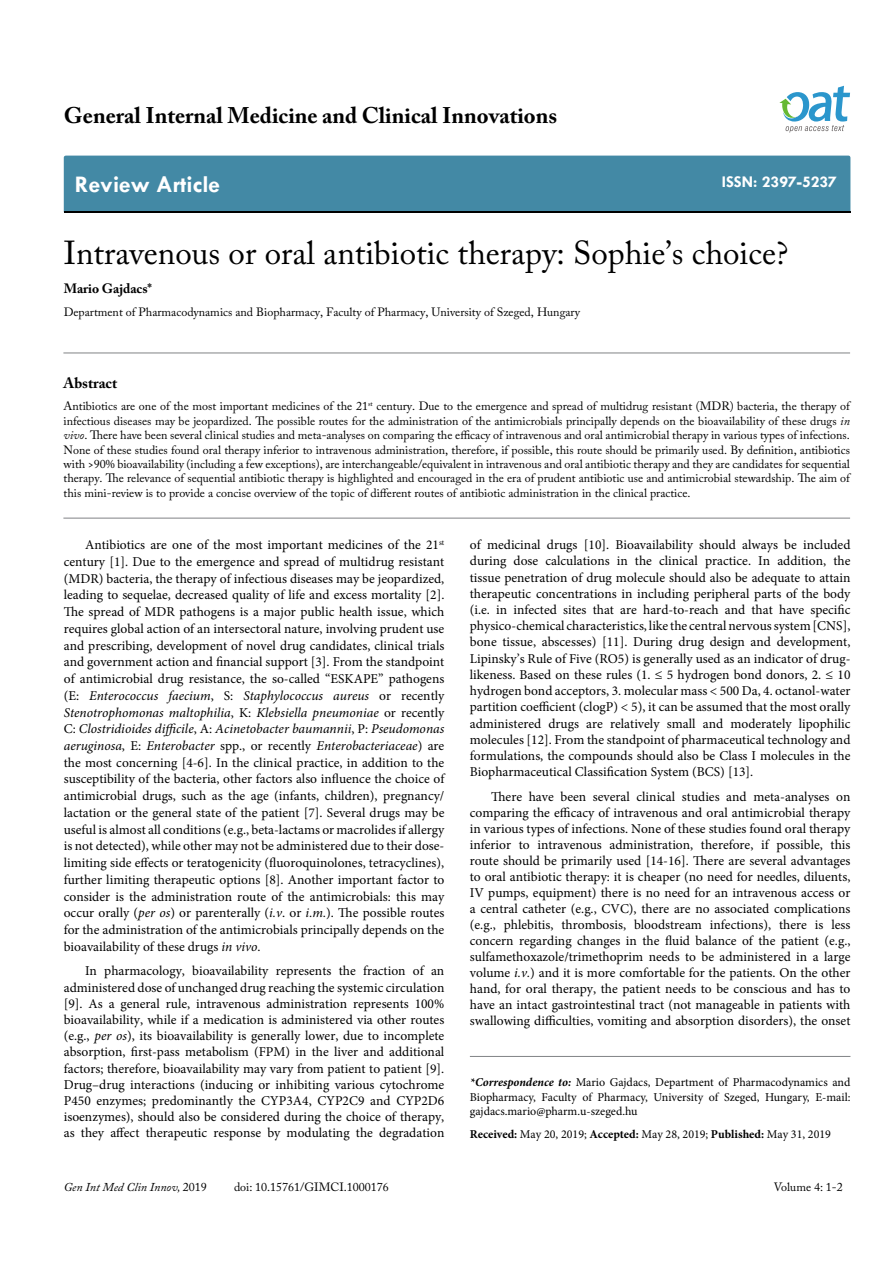
<style>
.page{position:relative;width:893px;height:1263px;background:#fff}
.page>*{position:absolute;margin:0;border:0;box-sizing:border-box;transform-origin:0 0}
.t1{font:33px "Adobe Caslon Pro";color:#000}
.t2{font:700 24px "Tw Cen";color:#fff}
.t3{font:700 22.5px "Adobe Caslon Pro";color:#000}
.t4{font:700 16.5px "Tw Cen";color:#fff}
.t5{font:700 15px "Adobe Caslon Pro";color:#000}
.t6{font:13.5px/16.8px "Minion Pro";color:#000;text-align:justify}
.t7{font:700 13.5px "Adobe Caslon Pro";color:#000}
.t8{font:12px/14.4px "Adobe Caslon Pro";color:#000;text-align:justify}
.t9{font:12px/14.4px "Minion Pro";color:#000;text-align:justify}
.t10{font:italic 12px "Adobe Caslon Pro";color:#000}
.s1{font-style:italic}
.s2{font-weight:700;font-style:italic}
.s3{font-weight:700}
.s4{font-style:normal}
</style>
<div class="page">
<div style="left:64px;top:156px;width:786px;height:56px;background:#4389a5"></div>
<svg style="left:779px;top:86px;width:71px;height:47px"></svg>
<hr style="left:470px;top:1056px;width:380px;height:1px;background:#808285">
<hr style="left:63px;top:353px;width:787px;height:1px;background:#808285">
<hr style="left:63px;top:518px;width:787px;height:1px;background:#808285">
<h3 class="t3" style="left:64px;top:102px;width:495px">General Internal Medicine and Clinical Innovations</h3>
<h2 class="t2" style="left:75px;top:170px;width:147px">Review Article</h2>
<p class="t4" style="left:722px;top:172px;width:117px">ISSN: 2397-5237</p>
<h1 class="t1" style="left:64px;top:233px;width:726px">Intravenous or oral antibiotic therapy: Sophie’s choice?</h1>
<p class="t7" style="left:64px;top:281px;width:90px">Mario Gajdacs*</p>
<p class="t8" style="left:64px;top:304px;width:518px">Department of Pharmacodynamics and Biopharmacy, Faculty of Pharmacy, University of Szeged, Hungary</p>
<p class="t5" style="left:64px;top:374px;width:55px">Abstract</p>
<p class="t8" style="left:64px;top:399px;width:788px">Antibiotics are one of the most important medicines of the 21<sup>st</sup> century. Due to the emergence and spread of multidrug resistant (MDR) bacteria, the therapy of infectious diseases may be jeopardized. The possible routes for the administration of the antimicrobials principally depends on the bioavailability of these drugs <span class="s1">in vivo</span>. There have been several clinical studies and meta-analyses on comparing the efficacy of intravenous and oral antimicrobial therapy in various types of infections.<br>None of these studies found oral therapy inferior to intravenous administration, therefore, if possible, this route should be primarily used. By definition, antibiotics with &gt;90% bioavailability (including a few exceptions), are interchangeable/equivalent in intravenous and oral antibiotic therapy and they are candidates for sequential therapy. The relevance of sequential antibiotic therapy is highlighted and encouraged in the era of prudent antibiotic use and antimicrobial stewardship. The aim of this mini-review is to provide a concise overview of the topic of different routes of antibiotic administration in the clinical practice.</p>
<p class="t6" style="left:64px;top:537px;width:382px;text-indent:21px">Antibiotics are one of the most important medicines of the 21<sup>st </sup>century [1]. Due to the emergence and spread of multidrug resistant (MDR) bacteria, the therapy of infectious diseases may be jeopardized, leading to sequelae, decreased quality of life and excess mortality [2].<br>The spread of MDR pathogens is a major public health issue, which requires global action of an intersectoral nature, involving prudent use and prescribing, development of novel drug candidates, clinical trials and government action and financial support [3]. From the standpoint of antimicrobial drug resistance, the so-called “ESKAPE” pathogens (E: <span class="s1">Enterococcus faecium</span>, S: <span class="s1">Staphylococcus aureus</span> or recently <span class="s1">Stenotrophomonas maltophilia</span>, K: <span class="s1">Klebsiella pneumoniae</span> or recently C: <span class="s1">Clostridioides difficile</span>, A: <span class="s1">Acinetobacter baumannii</span>, P: <span class="s1">Pseudomonas aeruginosa</span>, E: <span class="s1">Enterobacter</span> spp., or recently <span class="s1">Enterobacteriaceae</span>) are the most concerning [4-6]. In the clinical practice, in addition to the susceptibility of the bacteria, other factors also influence the choice of antimicrobial drugs, such as the age (infants, children), pregnancy/ lactation or the general state of the patient [7]. Several drugs may be useful is almost all conditions (e.g., beta-lactams or macrolides if allergy is not detected), while other may not be administered due to their dose&shy;limiting side effects or teratogenicity (fluoroquinolones, tetracyclines), further limiting therapeutic options [8]. Another important factor to consider is the administration route of the antimicrobials: this may occur orally (<span class="s1">per os</span>) or parenterally (<span class="s1">i.v</span>. or <span class="s1">i.m.</span>). The possible routes for the administration of the antimicrobials principally depends on the bioavailability of these drugs <span class="s1">in vivo</span>.</p>
<p class="t6" style="left:64px;top:963px;width:382px;line-height:16.2px;text-indent:21px">In pharmacology, bioavailability represents the fraction of an administered dose of unchanged drug reaching the systemic circulation [9]. As a general rule, intravenous administration represents 100% bioavailability, while if a medication is administered via other routes (e.g., <span class="s1">per os</span>), its bioavailability is generally lower, due to incomplete absorption, first-pass metabolism (FPM) in the liver and additional factors; therefore, bioavailability may vary from patient to patient [9].<br>Drug–drug interactions (inducing or inhibiting various cytochrome P450 enzymes; predominantly the CYP3A4, CYP2C9 and CYP2D6 isoenzymes), should also be considered during the choice of therapy, as they affect therapeutic response by modulating the degradation</p>
<p class="t6" style="left:470px;top:537px;width:382px;line-height:16.2px">of medicinal drugs [10]. Bioavailability should always be included during dose calculations in the clinical practice. In addition, the tissue penetration of drug molecule should also be adequate to attain therapeutic concentrations in including peripheral parts of the body (i.e. in infected sites that are hard-to-reach and that have specific physico-chemical characteristics, like the central nervous system [CNS], bone tissue, abscesses) [11]. During drug design and development, Lipinsky’s Rule of Five (RO5) is generally used as an indicator of drug&shy;likeness. Based on these rules (1. ≤ 5 hydrogen bond donors, 2. ≤ 10 hydrogen bond acceptors, 3. molecular mass &lt; 500 Da, 4. octanol-water partition coefficient (clogP) &lt; 5), it can be assumed that the most orally administered drugs are relatively small and moderately lipophilic molecules [12]. From the standpoint of pharmaceutical technology and formulations, the compounds should also be Class I molecules in the Biopharmaceutical Classification System (BCS) [13].</p>
<p class="t6" style="left:470px;top:788px;width:382px;line-height:16px;text-indent:21px">There have been several clinical studies and meta-analyses on comparing the efficacy of intravenous and oral antimicrobial therapy in various types of infections. None of these studies found oral therapy inferior to intravenous administration, therefore, if possible, this route should be primarily used [14-16]. There are several advantages to oral antibiotic therapy: it is cheaper (no need for needles, diluents, IV pumps, equipment) there is no need for an intravenous access or a central catheter (e.g., CVC), there are no associated complications (e.g., phlebitis, thrombosis, bloodstream infections), there is less concern regarding changes in the fluid balance of the patient (e.g., sulfamethoxazole/trimethoprim needs to be administered in a large volume <span class="s1">i.v.</span>) and it is more comfortable for the patients. On the other hand, for oral therapy, the patient needs to be conscious and has to have an intact gastrointestinal tract (not manageable in patients with swallowing difficulties, vomiting and absorption disorders), the onset</p>
<p class="t9" style="left:470px;top:1075px;width:382px"><span class="s2">*Correspondence to:</span> Mario Gajdacs, Department of Pharmacodynamics and Biopharmacy, Faculty of Pharmacy, University of Szeged, Hungary, E-mail: gajdacs.mario@pharm.u-szeged.hu</p>
<p class="t9" style="left:470px;top:1127px;width:363px"><span class="s3">Received:</span> May 20, 2019; <span class="s3">Accepted:</span> May 28, 2019; <span class="s3">Published:</span> May 31, 2019</p>
<p class="t10" style="left:64px;top:1180px;width:145px">Gen Int Med Clin Innov, <span class="s4">2019</span></p>
<p class="t8" style="left:234px;top:1180px;width:156px">doi: 10.15761/GIMCI.1000176</p>
<p class="t8" style="left:774px;top:1180px;width:71px">Volume 4: 1-2</p>
</div>
